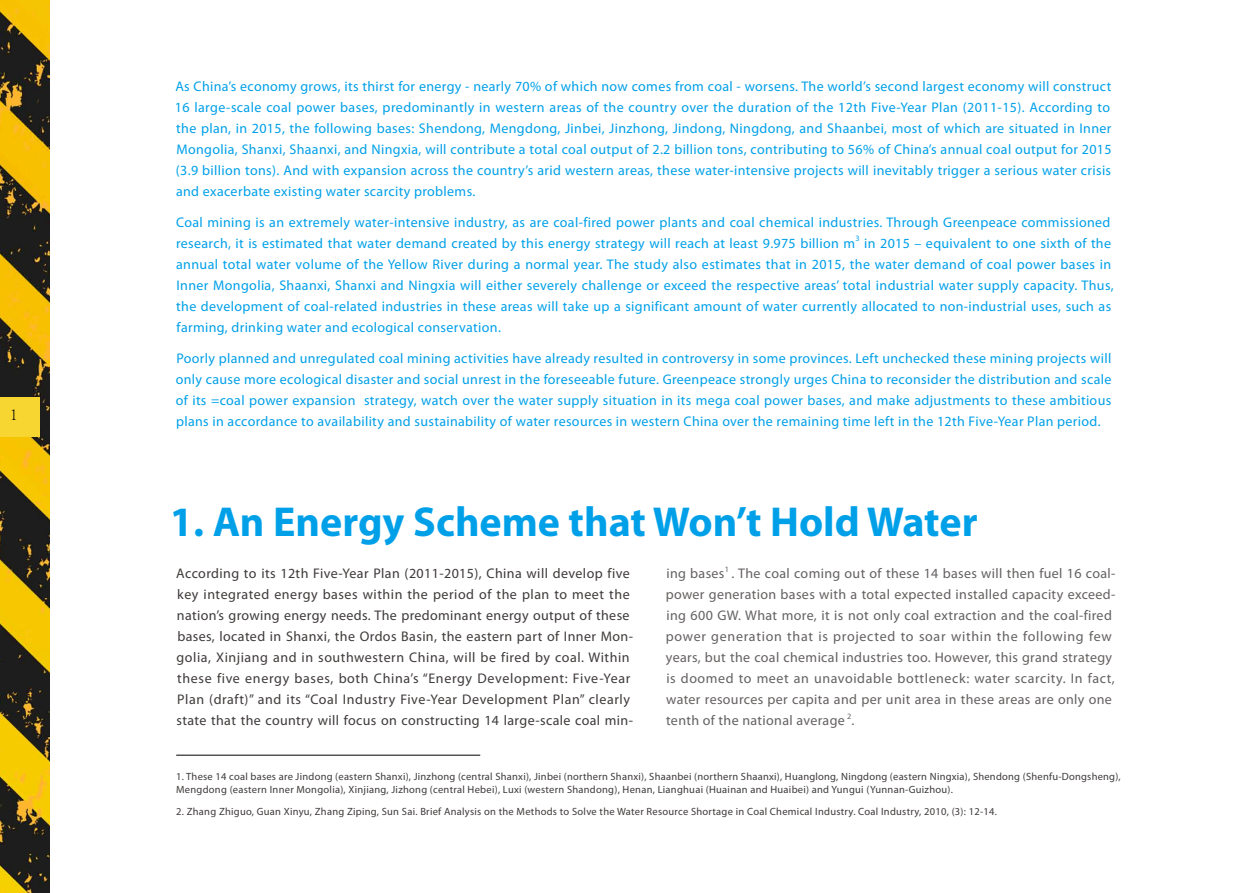
<style>
.page{position:relative;width:1241px;height:893px;background:#fff}
.page>*{position:absolute;margin:0;border:0;box-sizing:border-box;transform-origin:0 0}
.t1{font:700 42px "Myriad Pro";color:#00a0e9}
.t2{font:300 17.5px "Adobe Song Std";color:#000}
.t3{font:14px/21px "Myriad Pro";letter-spacing:.025em;color:#00a0e9;text-align:justify}
.t4{font:14px/21px "Myriad Pro";letter-spacing:.025em;color:#3e3a39}
.t5{font:10.5px/12.6px "Myriad Pro";letter-spacing:.025em;color:#3e3a39}
.t6{font:8.22px "Myriad Pro";color:#3e3a39}
.t7{font:8.22px "Myriad Pro";color:#00a0e9}
</style>
<div class="page">
<img style="left:0;top:0;width:50px;height:893px">
<hr style="left:176px;top:755px;width:304px;height:1px;background:#000">
<div style="left:0;top:397px;width:40px;height:40px;background:#f8d632"></div>
<p class="t2" style="left:10px;top:404px;width:10px">1</p>
<p class="t3" style="left:175px;top:76px;width:938px">As China’s economy grows, its thirst for energy - nearly 70% of which now comes from coal - worsens. The world’s second largest economy will construct 16 large-scale coal power bases, predominantly in western areas of the country over the duration of the 12th Five-Year Plan (2011-15). According to the plan, in 2015, the following bases: Shendong, Mengdong, Jinbei, Jinzhong, Jindong, Ningdong, and Shaanbei, most of which are situated in Inner Mongolia, Shanxi, Shaanxi, and Ningxia, will contribute a total coal output of 2.2 billion tons, contributing to 56% of China’s annual coal output for 2015 (3.9 billion tons). And with expansion across the country’s arid western areas, these water-intensive projects will inevitably trigger a serious water crisis and exacerbate existing water scarcity problems.</p>
<p class="t3" style="left:176px;top:212px;width:935px">Coal mining is an extremely water-intensive industry, as are coal-fired power plants and coal chemical industries. Through Greenpeace commissioned research, it is estimated that water demand created by this energy strategy will reach at least 9.975 billion m</p>
<p class="t7" style="left:855px;top:234px;width:6px">3</p>
<p class="t3" style="left:176px;top:233px;width:939px;text-align:left;text-indent:688px">in 2015 – equivalent to one sixth of the annual total water volume of the Yellow River during a normal year. The study also estimates that in 2015, the water demand of coal power bases in Inner Mongolia, Shaanxi, Shanxi and Ningxia will either severely challenge or exceed the respective areas’ total industrial water supply capacity. Thus, the development of coal-related industries in these areas will take up a significant amount of water currently allocated to non-industrial uses, such as farming, drinking water and ecological conservation.</p>
<p class="t3" style="left:176px;top:348px;width:937px">Poorly planned and unregulated coal mining activities have already resulted in controversy in some provinces. Left unchecked these mining projects will only cause more ecological disaster and social unrest in the foreseeable future. Greenpeace strongly urges China to reconsider the distribution and scale of its =coal power expansion strategy, watch over the water supply situation in its mega coal power bases, and make adjustments to these ambitious plans in accordance to availability and sustainability of water resources in western China over the remaining time left in the 12th Five-Year Plan period.</p>
<h1 class="t1" style="left:170px;top:495px;width:809px">1. An Energy Scheme that Won’t Hold Water</h1>
<p class="t4" style="left:176px;top:563px;width:458px">According to its 12th Five-Year Plan (2011-2015), China will develop five key integrated energy bases within the period of the plan to meet the nation’s growing energy needs. The predominant energy output of these bases, located in Shanxi, the Ordos Basin, the eastern part of Inner Mon&shy;golia, Xinjiang and in southwestern China, will be fired by coal. Within these five energy bases, both China’s “Energy Development: Five-Year Plan (draft)” and its “Coal Industry Five-Year Development Plan” clearly state that the country will focus on constructing 14 large-scale coal min-</p>
<p class="t4" style="left:666px;top:563px;width:60px">ing bases</p>
<p class="t6" style="left:724px;top:564px;width:6px">1</p>
<p class="t4" style="left:665px;top:563px;width:451px;text-indent:66px">. The coal coming out of these 14 bases will then fuel 16 coal&shy;power generation bases with a total expected installed capacity exceed&shy;ing 600 GW. What more, it is not only coal extraction and the coal-fired power generation that is projected to soar within the following few years, but the coal chemical industries too. However, this grand strategy is doomed to meet an unavoidable bottleneck: water scarcity. In fact, water resources per capita and per unit area in these areas are only one tenth of the national average</p>
<p class="t6" style="left:847px;top:711px;width:6px">2</p>
<p class="t4" style="left:851px;top:710px;width:4px">.</p>
<p class="t5" style="left:176px;top:770px;width:945px">1. These 14 coal bases are Jindong (eastern Shanxi), Jinzhong (central Shanxi), Jinbei (northern Shanxi), Shaanbei (northern Shaanxi), Huanglong, Ningdong (eastern Ningxia), Shendong (Shenfu-Dongsheng),<br>Mengdong (eastern Inner Mongolia), Xinjiang, Jizhong (central Hebei), Luxi (western Shandong), Henan, Lianghuai (Huainan and Huaibei) and Yungui (Yunnan-Guizhou).</p>
<p class="t5" style="left:176px;top:805px;width:822px">2. Zhang Zhiguo, Guan Xinyu, Zhang Ziping, Sun Sai. Brief Analysis on the Methods to Solve the Water Resource Shortage in Coal Chemical Industry. Coal Industry, 2010, (3): 12-14.</p>
</div>
